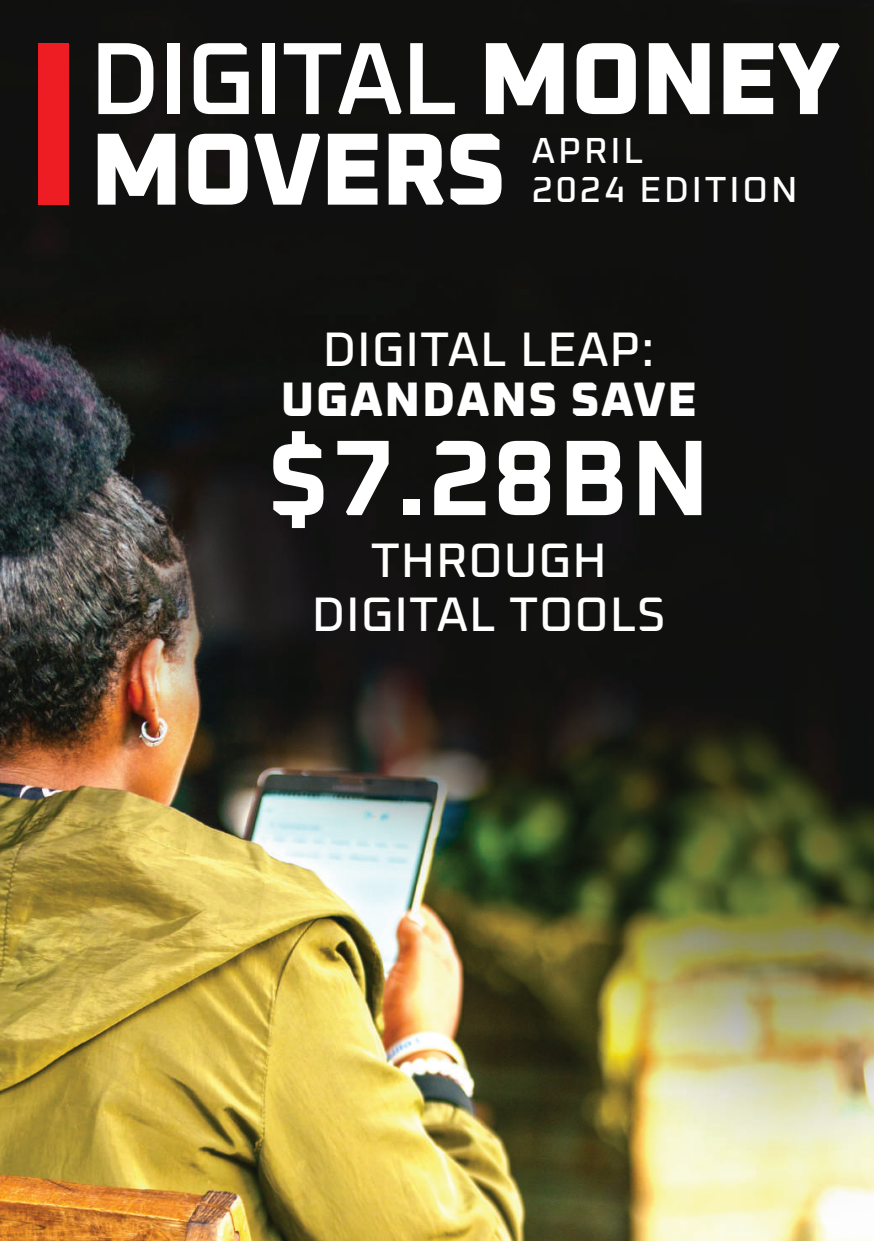
<style>
.page{position:relative;width:874px;height:1241px;background:#fff}
.page>*{position:absolute;margin:0;border:0;box-sizing:border-box;transform-origin:0 0}
.t1{font:700 107.45px "Oxanium";color:#fff}
.t2{font:500 48.65px/54.4px "Oxanium";letter-spacing:.02em;color:#fff;text-align:center}
.t3{font:800 48.65px "Oxanium";letter-spacing:.02em;color:#fff}
.t4{font:500 36.4px/38.3px "Oxanium";letter-spacing:.08em;color:#fff}
</style>
<div class="page">
<img style="left:0;top:0;width:873px;height:1240px">
<svg style="left:98px;top:43px;width:55px;height:71px"></svg>
<div style="left:262px;top:43px;width:12px;height:71px;background:#fff"></div>
<svg style="left:410px;top:43px;width:44px;height:71px"></svg>
<svg style="left:194px;top:43px;width:55px;height:71px"></svg>
<div style="left:167px;top:43px;width:12px;height:71px;background:#fff"></div>
<svg style="left:284px;top:43px;width:117px;height:71px"></svg>
<svg style="left:485px;top:43px;width:78px;height:71px"></svg>
<svg style="left:723px;top:43px;width:116px;height:71px"></svg>
<svg style="left:576px;top:43px;width:59px;height:71px"></svg>
<svg style="left:648px;top:43px;width:61px;height:71px"></svg>
<svg style="left:450px;top:134px;width:51px;height:71px"></svg>
<svg style="left:388px;top:134px;width:55px;height:71px"></svg>
<svg style="left:328px;top:134px;width:49px;height:71px"></svg>
<svg style="left:254px;top:134px;width:66px;height:71px"></svg>
<svg style="left:188px;top:134px;width:59px;height:71px"></svg>
<svg style="left:98px;top:134px;width:77px;height:71px"></svg>
<div style="left:38px;top:43px;width:30px;height:162px;background:#ee1d23"></div>
<p class="t4" style="left:531px;top:130px;width:267px">APRIL<br>2024 EDITION</p>
<p class="t2" style="left:323px;top:320px;width:333px">DIGITAL LEAP:</p>
<p class="t3" style="left:280px;top:367px;width:418px">UGANDANS SAVE</p>
<h1 class="t1" style="left:267px;top:408px;width:444px">$7.28BN</h1>
<p class="t2" style="left:312px;top:530px;width:355px">THROUGH<br>DIGITAL TOOLS</p>
</div>
